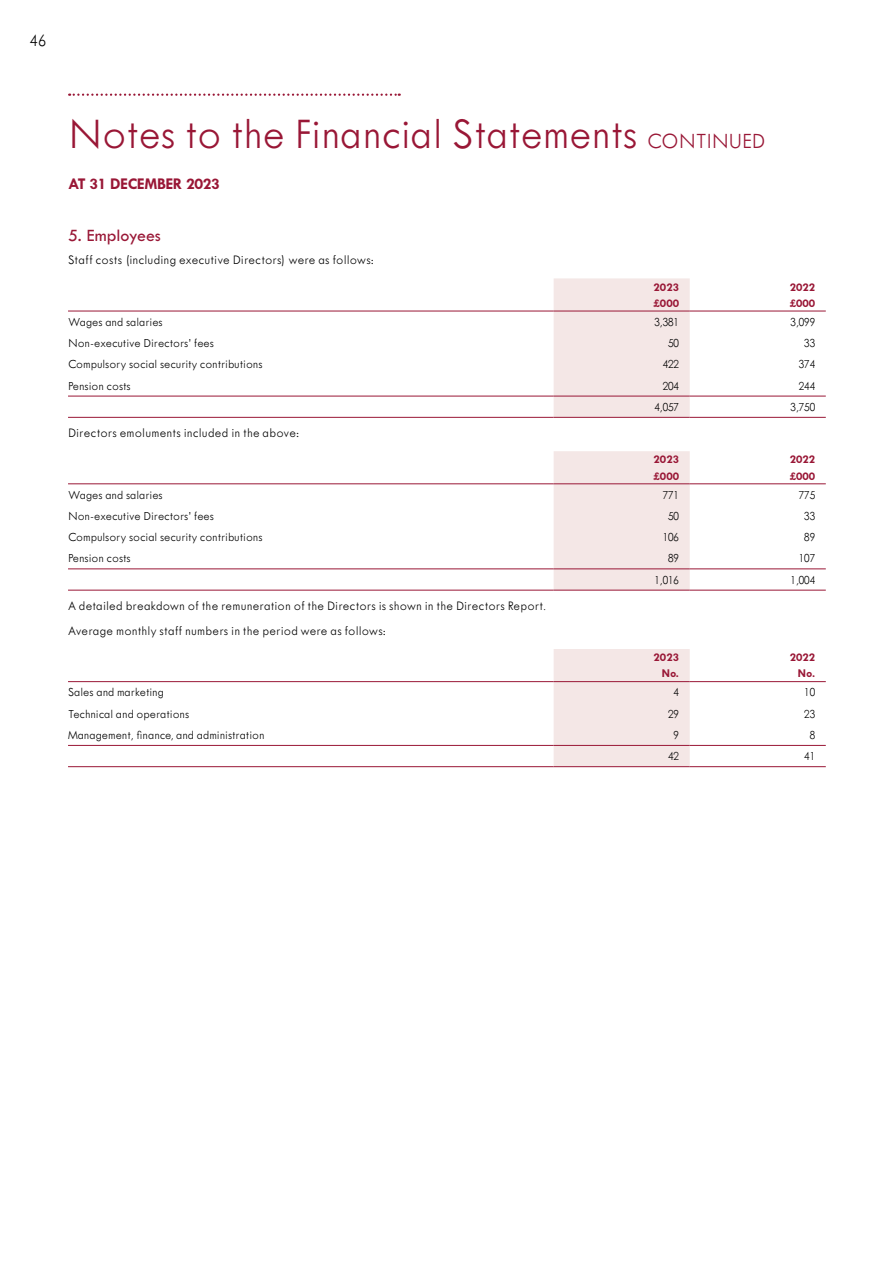
<style>
.page{position:relative;width:893px;height:1263px;background:#fff}
.page>*{position:absolute;margin:0;border:0;box-sizing:border-box;transform-origin:0 0}
.t1{font:300 45px "Tw Cen MT Std";color:#991736}
.t2{font:18px "Tw Cen MT Std";letter-spacing:-.01em;color:#991736}
.t3{font:300 18px "Tw Cen MT Std";color:#000}
.t4{font:700 16.5px "Tw Cen MT Std";letter-spacing:-.025em;color:#991736}
.t5{font:300 13.5px/25px "Tw Cen MT Std";letter-spacing:.015em;color:#000}
.t6{font:300 12.75px "Tw Cen MT Std";color:#000}
.t7{font:700 12px/16.2px "Tw Cen MT Std";color:#991736}
.s1{font-size:22.5px}
</style>
<div class="page">
<svg style="left:69px;top:94px;width:331px;height:2px"></svg>
<div style="left:554px;top:278px;width:136px;height:139px;background:#f4e7e6"></div>
<hr style="left:68px;top:311px;width:486px;height:1px;background:#991736">
<hr style="left:554px;top:311px;width:136px;height:1px;background:#991736">
<hr style="left:690px;top:311px;width:136px;height:1px;background:#991736">
<hr style="left:68px;top:396px;width:486px;height:1px;background:#991736">
<hr style="left:554px;top:396px;width:136px;height:1px;background:#991736">
<hr style="left:690px;top:396px;width:136px;height:1px;background:#991736">
<hr style="left:68px;top:417px;width:486px;height:1px;background:#991736">
<hr style="left:554px;top:417px;width:136px;height:1px;background:#991736">
<hr style="left:690px;top:417px;width:136px;height:1px;background:#991736">
<div style="left:554px;top:451px;width:136px;height:139px;background:#f4e7e6"></div>
<hr style="left:68px;top:590px;width:486px;height:1px;background:#991736">
<hr style="left:554px;top:590px;width:136px;height:1px;background:#991736">
<hr style="left:690px;top:590px;width:136px;height:1px;background:#991736">
<hr style="left:68px;top:483px;width:486px;height:1px;background:#991736">
<hr style="left:554px;top:483px;width:136px;height:1px;background:#991736">
<hr style="left:690px;top:483px;width:136px;height:1px;background:#991736">
<hr style="left:68px;top:568px;width:486px;height:1px;background:#991736">
<hr style="left:554px;top:568px;width:136px;height:1px;background:#991736">
<hr style="left:690px;top:568px;width:136px;height:1px;background:#991736">
<div style="left:554px;top:649px;width:136px;height:117px;background:#f4e7e6"></div>
<hr style="left:68px;top:766px;width:486px;height:1px;background:#991736">
<hr style="left:554px;top:766px;width:136px;height:1px;background:#991736">
<hr style="left:690px;top:766px;width:136px;height:1px;background:#991736">
<hr style="left:68px;top:681px;width:486px;height:1px;background:#991736">
<hr style="left:554px;top:681px;width:136px;height:1px;background:#991736">
<hr style="left:690px;top:681px;width:136px;height:1px;background:#991736">
<hr style="left:68px;top:745px;width:486px;height:1px;background:#991736">
<hr style="left:554px;top:745px;width:136px;height:1px;background:#991736">
<hr style="left:690px;top:745px;width:136px;height:1px;background:#991736">
<h2 class="t3" style="left:30px;top:30px;width:18px">46</h2>
<h1 class="t1" style="left:68px;top:110px;width:699px">Notes to the Financial Statements <span class="s1">CONTINUED</span></h1>
<p class="t4" style="left:68px;top:175px;width:153px">AT 31 DECEMBER 2023</p>
<h2 class="t2" style="left:68px;top:226px;width:94px">5. Employees</h2>
<p class="t5" style="left:68px;top:247px;width:307px">Staff costs (including executive Directors) were as follows:</p>
<p class="t7" style="left:654px;top:279px;width:27px">2023 £000</p>
<p class="t7" style="left:790px;top:279px;width:27px">2022 £000</p>
<p class="t6" style="left:68px;top:315px;width:96px">Wages and salaries</p>
<p class="t6" style="left:654px;top:315px;width:26px">3,381</p>
<p class="t6" style="left:791px;top:315px;width:26px">3,099</p>
<p class="t6" style="left:68px;top:336px;width:147px">Non-executive Directors’ fees</p>
<p class="t6" style="left:668px;top:336px;width:12px">50</p>
<p class="t6" style="left:804px;top:336px;width:12px">33</p>
<p class="t6" style="left:68px;top:357px;width:196px">Compulsory social security contributions</p>
<p class="t6" style="left:663px;top:357px;width:18px">422</p>
<p class="t6" style="left:799px;top:357px;width:18px">374</p>
<p class="t6" style="left:68px;top:379px;width:64px">Pension costs</p>
<p class="t6" style="left:663px;top:379px;width:18px">204</p>
<p class="t6" style="left:799px;top:379px;width:18px">244</p>
<p class="t6" style="left:654px;top:400px;width:26px">4,057</p>
<p class="t6" style="left:791px;top:400px;width:26px">3,750</p>
<p class="t5" style="left:68px;top:420px;width:233px">Directors emoluments included in the above:</p>
<p class="t7" style="left:654px;top:451px;width:27px">2023 £000</p>
<p class="t7" style="left:790px;top:451px;width:27px">2022 £000</p>
<p class="t6" style="left:68px;top:488px;width:96px">Wages and salaries</p>
<p class="t6" style="left:663px;top:488px;width:18px">771</p>
<p class="t6" style="left:799px;top:488px;width:18px">775</p>
<p class="t6" style="left:68px;top:509px;width:147px">Non-executive Directors’ fees</p>
<p class="t6" style="left:668px;top:509px;width:12px">50</p>
<p class="t6" style="left:804px;top:509px;width:12px">33</p>
<p class="t6" style="left:68px;top:530px;width:196px">Compulsory social security contributions</p>
<p class="t6" style="left:663px;top:530px;width:18px">106</p>
<p class="t6" style="left:804px;top:530px;width:12px">89</p>
<p class="t6" style="left:68px;top:551px;width:64px">Pension costs</p>
<p class="t6" style="left:668px;top:551px;width:12px">89</p>
<p class="t6" style="left:799px;top:551px;width:18px">107</p>
<p class="t6" style="left:654px;top:573px;width:26px">1,016</p>
<p class="t6" style="left:791px;top:573px;width:26px">1,004</p>
<p class="t5" style="left:68px;top:593px;width:480px">A detailed breakdown of the remuneration of the Directors is shown in the Directors Report.<br>Average monthly staff numbers in the period were as follows:</p>
<p class="t7" style="left:654px;top:649px;width:27px;text-align:right">2023<br>No.</p>
<p class="t7" style="left:790px;top:649px;width:27px;text-align:right">2022<br>No.</p>
<p class="t6" style="left:68px;top:685px;width:97px">Sales and marketing</p>
<p class="t6" style="left:674px;top:685px;width:7px">4</p>
<p class="t6" style="left:804px;top:685px;width:12px">10</p>
<p class="t6" style="left:68px;top:707px;width:123px">Technical and operations</p>
<p class="t6" style="left:668px;top:707px;width:12px">29</p>
<p class="t6" style="left:804px;top:707px;width:12px">23</p>
<p class="t6" style="left:68px;top:728px;width:198px">Management, finance, and administration</p>
<p class="t6" style="left:674px;top:728px;width:7px">9</p>
<p class="t6" style="left:810px;top:728px;width:7px">8</p>
<p class="t6" style="left:668px;top:749px;width:12px">42</p>
<p class="t6" style="left:804px;top:749px;width:12px">41</p>
</div>
